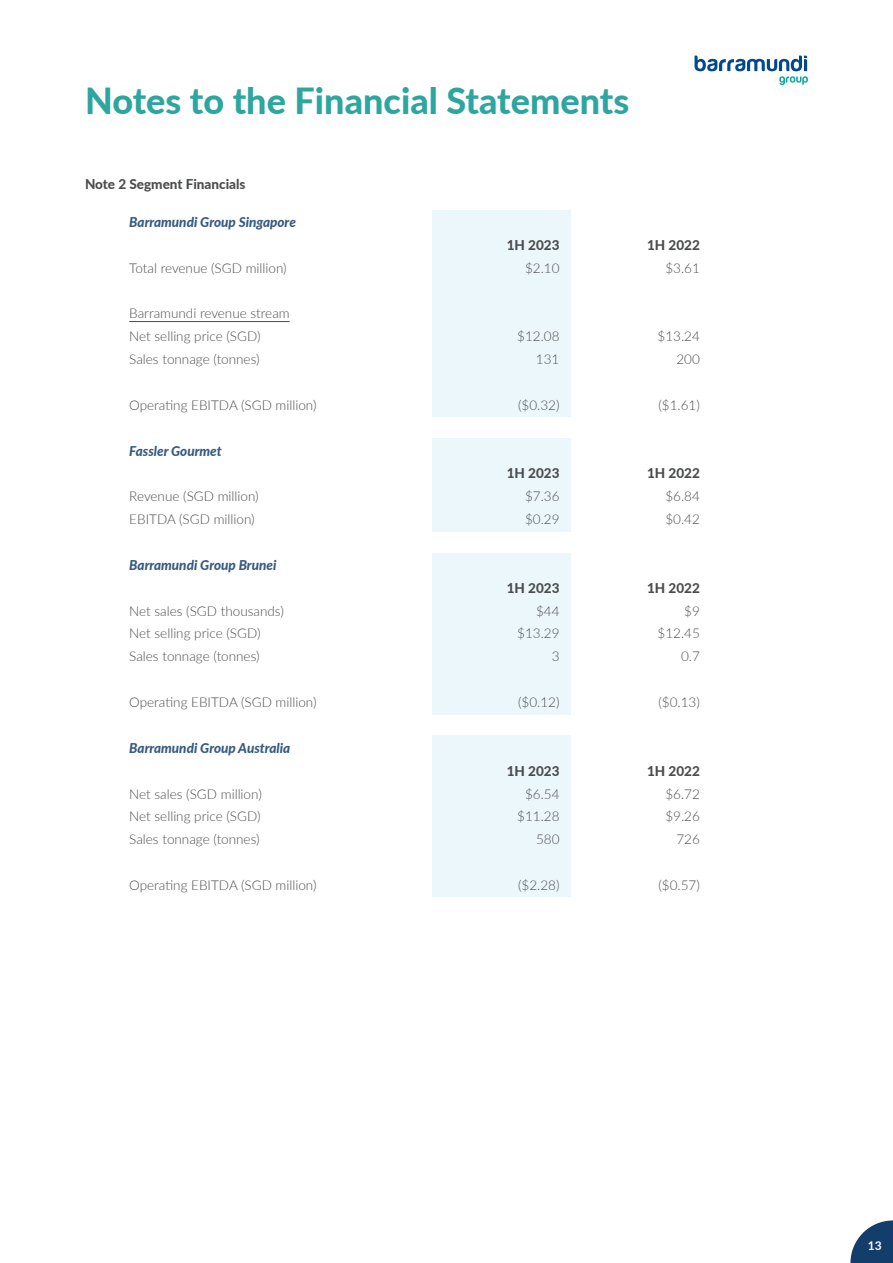
<style>
.page{position:relative;width:893px;height:1263px;background:#fff}
.page>*{position:absolute;margin:0;border:0;box-sizing:border-box;transform-origin:0 0}
.t1{font:800 36px "Lato";color:#2da69f}
.t2{font:300 13.5px "Lato";color:#4b4c4d}
.t3{font:italic 800 13.5px "Lato";color:#365a81}
.t4{font:800 13.5px "Lato";color:#4b4c4d}
.t5{font:700 12px "Lato";color:#fff}
</style>
<div class="page">
<svg style="left:694px;top:56px;width:114px;height:29px"></svg>
<svg style="left:850px;top:1220px;width:43px;height:43px"></svg>
<div style="left:432px;top:210px;width:139px;height:207px;background:#ecf7fb"></div>
<div style="left:432px;top:438px;width:139px;height:93px;background:#ecf7fb"></div>
<div style="left:432px;top:553px;width:139px;height:161px;background:#ecf7fb"></div>
<div style="left:432px;top:736px;width:139px;height:161px;background:#ecf7fb"></div>
<hr style="left:129px;top:321px;width:161px;height:1px;background:#4b4c4d">
<h1 class="t1" style="left:85px;top:74px;width:546px">Notes to the Financial Statements</h1>
<p class="t4" style="left:85px;top:174px;width:162px">Note 2 Segment Financials</p>
<p class="t3" style="left:129px;top:212px;width:168px">Barramundi Group Singapore</p>
<p class="t4" style="left:507px;top:235px;width:54px">1H 2023</p>
<p class="t4" style="left:647px;top:235px;width:54px">1H 2022</p>
<p class="t2" style="left:129px;top:258px;width:159px">Total revenue (SGD million)</p>
<p class="t2" style="left:525px;top:258px;width:36px">$2.10</p>
<p class="t2" style="left:665px;top:258px;width:36px">$3.61</p>
<p class="t2" style="left:129px;top:304px;width:162px">Barramundi revenue stream</p>
<p class="t2" style="left:129px;top:327px;width:133px">Net selling price (SGD)</p>
<p class="t2" style="left:517px;top:327px;width:44px">$12.08</p>
<p class="t2" style="left:658px;top:327px;width:44px">$13.24</p>
<p class="t2" style="left:129px;top:350px;width:132px">Sales tonnage (tonnes)</p>
<p class="t2" style="left:536px;top:350px;width:25px">131</p>
<p class="t2" style="left:676px;top:350px;width:25px">200</p>
<p class="t2" style="left:129px;top:395px;width:189px">Operating EBITDA (SGD million)</p>
<p class="t2" style="left:518px;top:395px;width:43px">($0.32)</p>
<p class="t2" style="left:658px;top:395px;width:43px">($1.61)</p>
<p class="t3" style="left:129px;top:441px;width:94px">Fassler Gourmet</p>
<p class="t4" style="left:507px;top:463px;width:54px">1H 2023</p>
<p class="t4" style="left:647px;top:463px;width:54px">1H 2022</p>
<p class="t2" style="left:129px;top:487px;width:131px">Revenue (SGD million)</p>
<p class="t2" style="left:525px;top:487px;width:36px">$7.36</p>
<p class="t2" style="left:665px;top:487px;width:36px">$6.84</p>
<p class="t2" style="left:129px;top:510px;width:127px">EBITDA (SGD million)</p>
<p class="t2" style="left:525px;top:510px;width:36px">$0.29</p>
<p class="t2" style="left:665px;top:510px;width:36px">$0.42</p>
<p class="t3" style="left:129px;top:555px;width:149px">Barramundi Group Brunei</p>
<p class="t4" style="left:507px;top:578px;width:54px">1H 2023</p>
<p class="t4" style="left:647px;top:578px;width:54px">1H 2022</p>
<p class="t2" style="left:129px;top:601px;width:156px">Net sales (SGD thousands)</p>
<p class="t2" style="left:536px;top:601px;width:25px">$44</p>
<p class="t2" style="left:684px;top:601px;width:17px">$9</p>
<p class="t2" style="left:129px;top:624px;width:133px">Net selling price (SGD)</p>
<p class="t2" style="left:517px;top:624px;width:44px">$13.29</p>
<p class="t2" style="left:658px;top:624px;width:44px">$12.45</p>
<p class="t2" style="left:129px;top:647px;width:132px">Sales tonnage (tonnes)</p>
<p class="t2" style="left:552px;top:647px;width:9px">3</p>
<p class="t2" style="left:681px;top:647px;width:20px">0.7</p>
<p class="t2" style="left:129px;top:693px;width:189px">Operating EBITDA (SGD million)</p>
<p class="t2" style="left:518px;top:693px;width:43px">($0.12)</p>
<p class="t2" style="left:658px;top:693px;width:43px">($0.13)</p>
<p class="t3" style="left:129px;top:738px;width:163px">Barramundi Group Australia</p>
<p class="t4" style="left:507px;top:761px;width:54px">1H 2023</p>
<p class="t4" style="left:647px;top:761px;width:54px">1H 2022</p>
<p class="t2" style="left:129px;top:784px;width:134px">Net sales (SGD million)</p>
<p class="t2" style="left:525px;top:784px;width:36px">$6.54</p>
<p class="t2" style="left:665px;top:784px;width:36px">$6.72</p>
<p class="t2" style="left:129px;top:807px;width:133px">Net selling price (SGD)</p>
<p class="t2" style="left:517px;top:807px;width:44px">$11.28</p>
<p class="t2" style="left:665px;top:807px;width:36px">$9.26</p>
<p class="t2" style="left:129px;top:830px;width:132px">Sales tonnage (tonnes)</p>
<p class="t2" style="left:536px;top:830px;width:25px">580</p>
<p class="t2" style="left:676px;top:830px;width:25px">726</p>
<p class="t2" style="left:129px;top:876px;width:189px">Operating EBITDA (SGD million)</p>
<p class="t2" style="left:518px;top:876px;width:43px">($2.28)</p>
<p class="t2" style="left:658px;top:876px;width:43px">($0.57)</p>
<p class="t5" style="left:868px;top:1236px;width:15px">13</p>
</div>
